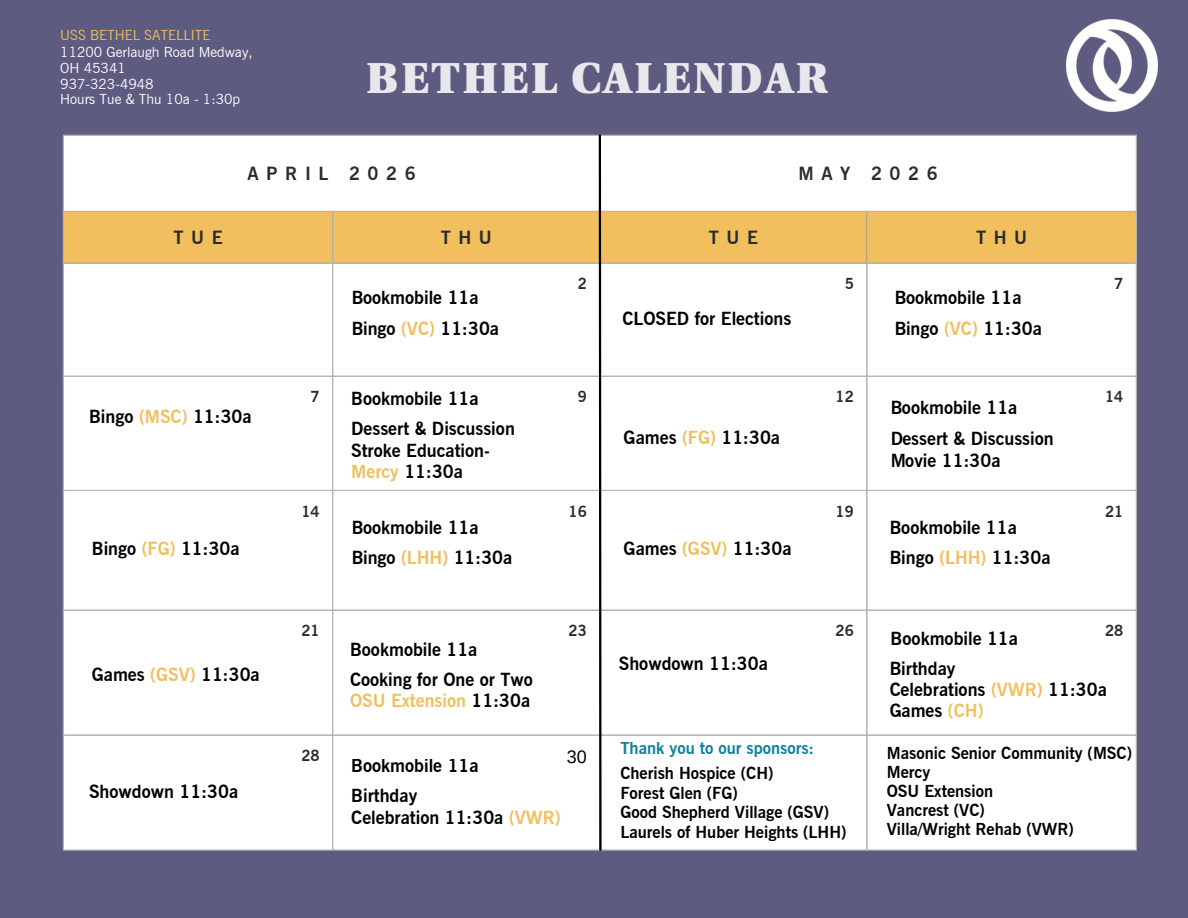
<style>
.page{position:relative;width:1188px;height:918px;background:#5e5b81}
.page>*{position:absolute;margin:0;border:0;box-sizing:border-box;transform-origin:0 0}
.t1{font:900 43.2px "Utopia";letter-spacing:.06em;color:#f8f8f8}
.t2{font:700 18.15px "News Gothic BT";letter-spacing:.42em;color:#2b2b2b}
.t3{font:700 18px/30px "News Gothic BT";color:#000}
.t4{font:700 18px "News Gothic BT";color:#f1bf5e}
.t5{font:18px "Arimo";color:#000}
.t6{font:700 16.5px/19.2px "News Gothic BT";color:#000}
.t7{font:700 16.5px "News Gothic BT";color:#0c819b}
.t8{font:700 15.15px "News Gothic BT";color:#2b2b2b}
.t9{font:13.95px/15.8px "News Gothic BT";color:#fff}
.t10{font:13.95px "News Gothic BT";color:#f1bf5d}
.s1{color:#f1bf5e}
.s2{color:#f1c05e}
.s3{color:#f1bf5d}
.s4{color:#000}
</style>
<div class="page">
<div style="left:64px;top:136px;width:1072px;height:713px;background:#fff"></div>
<div style="left:64px;top:212px;width:1072px;height:51px;background:#f1bf5d"></div>
<hr style="left:63px;top:136px;width:1px;height:713px;background:#b4b4b4">
<hr style="left:332px;top:212px;width:1px;height:637px;background:#b4b4b4">
<hr style="left:866px;top:212px;width:2px;height:637px;background:#b4b4b4">
<hr style="left:1136px;top:136px;width:1px;height:713px;background:#b4b4b4">
<hr style="left:63px;top:135px;width:1074px;height:1px;background:#b4b4b4">
<hr style="left:63px;top:211px;width:1074px;height:1px;background:#b4b4b4">
<hr style="left:63px;top:263px;width:1074px;height:1px;background:#b4b4b4">
<hr style="left:63px;top:376px;width:1074px;height:1px;background:#b4b4b4">
<hr style="left:63px;top:490px;width:1074px;height:1px;background:#b4b4b4">
<hr style="left:63px;top:609px;width:1074px;height:2px;background:#b4b4b4">
<hr style="left:63px;top:734px;width:1074px;height:2px;background:#b4b4b4">
<hr style="left:63px;top:849px;width:1074px;height:2px;background:#b4b4b4">
<svg style="left:598px;top:134px;width:5px;height:717px;background:#898783"></svg>
<img style="left:1067px;top:20px;width:91px;height:91px">
<p class="t10" style="left:60px;top:27px;width:152px">USS BETHEL SATELLITE</p>
<p class="t9" style="left:60px;top:44px;width:194px">11200 Gerlaugh Road Medway,<br>OH 45341</p>
<p class="t9" style="left:60px;top:76px;width:95px">937-323-4948</p>
<p class="t9" style="left:60px;top:91px;width:181px">Hours Tue &amp; Thu 10a - 1:30p</p>
<h1 class="t1" style="left:366px;top:54px;width:463px">BETHEL CALENDAR</h1>
<h2 class="t2" style="left:248px;top:162px;width:170px">APRIL 2026</h2>
<h2 class="t2" style="left:799px;top:162px;width:141px">MAY 2026</h2>
<h2 class="t2" style="left:173px;top:226px;width:51px">TUE</h2>
<h2 class="t2" style="left:441px;top:226px;width:53px">THU</h2>
<h2 class="t2" style="left:709px;top:226px;width:51px">TUE</h2>
<h2 class="t2" style="left:976px;top:226px;width:53px">THU</h2>
<p class="t8" style="left:578px;top:275px;width:11px">2</p>
<p class="t8" style="left:845px;top:275px;width:11px">5</p>
<p class="t8" style="left:1114px;top:275px;width:11px">7</p>
<p class="t3" style="left:351px;top:282px;width:149px;line-height:30.6px">Bookmobile 11a<br>Bingo <span class="s1">(VC)</span> 11:30a</p>
<p class="t3" style="left:894px;top:282px;width:149px;line-height:30.6px">Bookmobile 11a<br>Bingo <span class="s1">(VC)</span> 11:30a</p>
<h3 class="t3" style="left:622px;top:303px;width:170px">CLOSED for Elections</h3>
<h3 class="t3" style="left:89px;top:402px;width:164px">Bingo <span class="s1">(MSC)</span> 11:30a</h3>
<h3 class="t3" style="left:92px;top:534px;width:149px">Bingo <span class="s1">(FG)</span> 11:30a</h3>
<h3 class="t3" style="left:92px;top:659px;width:169px">Games <span class="s1">(GSV)</span> 11:30a</h3>
<h3 class="t3" style="left:89px;top:776px;width:151px">Showdown 11:30a</h3>
<p class="t8" style="left:311px;top:388px;width:11px">7</p>
<p class="t8" style="left:578px;top:388px;width:11px">9</p>
<p class="t8" style="left:836px;top:388px;width:20px">12</p>
<p class="t8" style="left:1105px;top:388px;width:20px">14</p>
<p class="t3" style="left:351px;top:384px;width:165px">Bookmobile 11a<br>Dessert &amp; Discussion</p>
<p class="t3" style="left:351px;top:439px;width:140px;line-height:21.3px">Stroke Education-<br><span class="s1">Mercy</span> 11:30a</p>
<p class="t3" style="left:890px;top:393px;width:165px;line-height:30.6px">Bookmobile 11a<br>Dessert &amp; Discussion</p>
<p class="t3" style="left:890px;top:445px;width:112px">Movie 11:30a</p>
<h3 class="t3" style="left:624px;top:423px;width:158px">Games <span class="s2">(FG)</span> 11:30a</h3>
<p class="t8" style="left:301px;top:502px;width:20px">14</p>
<p class="t8" style="left:569px;top:502px;width:20px">16</p>
<p class="t8" style="left:836px;top:502px;width:20px">19</p>
<p class="t8" style="left:1105px;top:502px;width:20px">21</p>
<p class="t3" style="left:351px;top:512px;width:163px">Bookmobile 11a<br>Bingo <span class="s3">(LHH)</span> 11:30a</p>
<h3 class="t3" style="left:624px;top:534px;width:169px">Games <span class="s3">(GSV)</span> 11:30a</h3>
<p class="t3" style="left:889px;top:512px;width:163px">Bookmobile 11a<br>Bingo <span class="s3">(LHH)</span> 11:30a</p>
<p class="t8" style="left:301px;top:622px;width:20px">21</p>
<p class="t8" style="left:569px;top:622px;width:20px">23</p>
<p class="t8" style="left:836px;top:622px;width:20px">26</p>
<p class="t8" style="left:1105px;top:622px;width:20px">28</p>
<h3 class="t3" style="left:889px;top:623px;width:130px">Bookmobile 11a<br>Birthday</h3>
<p class="t3" style="left:889px;top:679px;width:219px;line-height:21.3px">Celebrations <span class="s2">(VWR)</span> 11:30a<br>Games <span class="s2">(CH)</span></p>
<p class="t3" style="left:350px;top:634px;width:185px">Bookmobile 11a<br>Cooking for One or Two</p>
<p class="t4" style="left:350px;top:690px;width:182px">OSU Extension <span class="s4">11:30a</span></p>
<h3 class="t3" style="left:619px;top:649px;width:151px">Showdown 11:30a</h3>
<p class="t8" style="left:301px;top:747px;width:20px">28</p>
<p class="t5" style="left:567px;top:747px;width:22px">30</p>
<p class="t3" style="left:351px;top:751px;width:129px">Bookmobile 11a<br>Birthday</p>
<p class="t3" style="left:351px;top:802px;width:211px">Celebration 11:30a <span class="s3">(VWR)</span></p>
<p class="t7" style="left:620px;top:738px;width:195px">Thank you to our sponsors:</p>
<p class="t6" style="left:620px;top:763px;width:228px">Cherish Hospice (CH)<br>Forest Glen (FG)<br>Good Shepherd Village (GSV)<br>Laurels of Huber Heights (LHH)</p>
<h3 class="t6" style="left:887px;top:743px;width:247px">Masonic Senior Community (MSC)<br>Mercy<br>OSU Extension<br>Vancrest (VC)<br>Villa/Wright Rehab (VWR)</h3>
</div>
